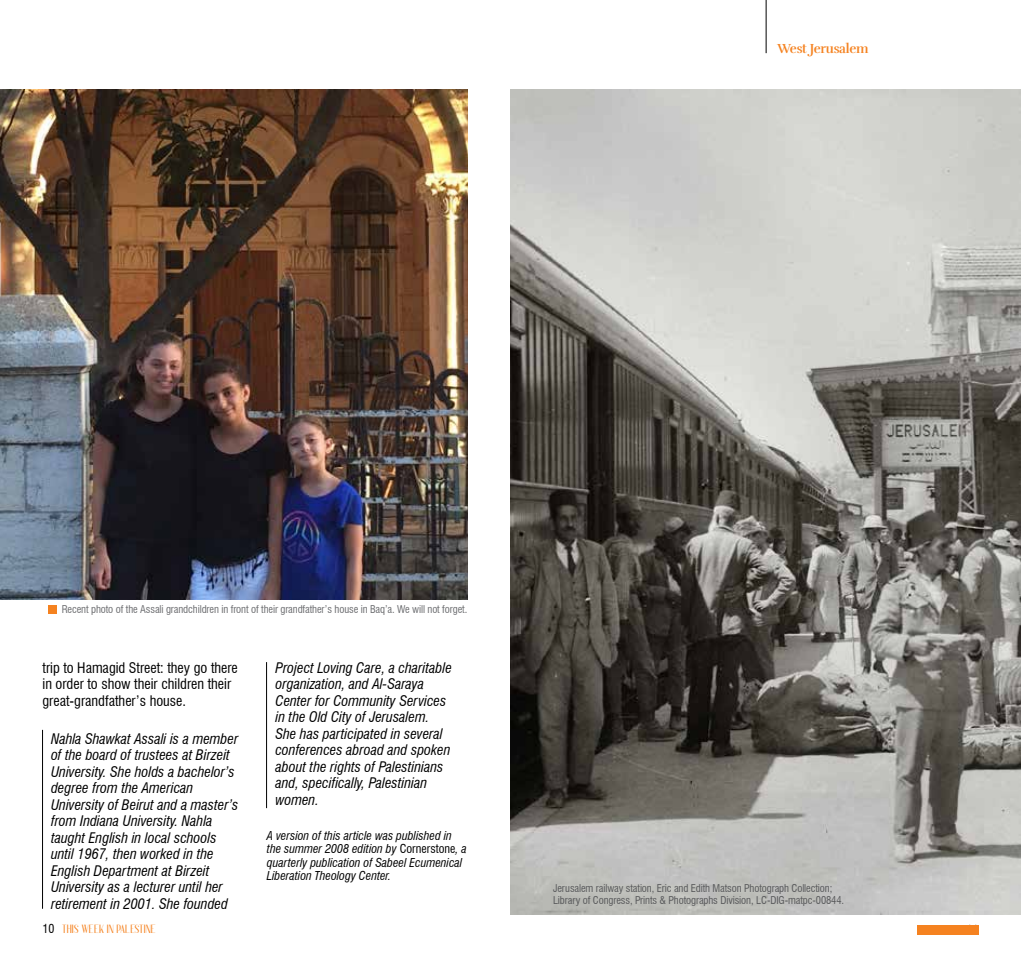
<style>
.page{position:relative;width:1021px;height:957px;background:#fff}
.page>*{position:absolute;margin:0;border:0;box-sizing:border-box;transform-origin:0 0}
.t1{font:italic condensed 14.25px/16.5px "Swiss 721 BT";color:#000}
.t2{font:condensed 14.25px/16.5px "Swiss 721 BT";color:#000}
.t3{font:700 13.5px "Rufina";letter-spacing:-.02em;color:#f58220;scale:.96 1}
.t4{font:italic condensed 12px/13.5px "Swiss 721 BT";color:#000}
.t5{font:700 12px "Anteric";color:#f58220}
.t6{font:condensed 10.5px/12px "Swiss 721 BT";letter-spacing:-.01em;color:#58595b}
.t7{font:condensed 10.5px "Swiss 721 BT";letter-spacing:-.01em;color:#6d6e71}
.s1{font-family:"Swiss 721 BT";font-weight:400;font-stretch:condensed;color:#000}
.s2{font-style:normal}
</style>
<div class="page">
<hr style="left:765px;top:0;width:1px;height:53px;background:#000">
<img style="left:0;top:89px;width:468px;height:511px">
<div style="left:48px;top:605px;width:8px;height:8px;background:#f58220"></div>
<img style="left:510px;top:89px;width:510px;height:825px">
<hr style="left:42px;top:730px;width:1px;height:178px;background:#000">
<hr style="left:266px;top:662px;width:1px;height:146px;background:#000">
<div style="left:916px;top:924px;width:62px;height:10px;background:#f58220"></div>
<p class="t3" style="left:777px;top:40px;width:96px">West Jerusalem</p>
<p class="t7" style="left:62px;top:603px;width:407px">Recent photo of the Assali grandchildren in front of their grandfather’s house in Baq’a. We will not forget.</p>
<p class="t2" style="left:43px;top:659px;width:197px">trip to Hamagid Street: they go there in order to show their children their great-grandfather’s house.</p>
<p class="t1" style="left:51px;top:730px;width:189px">Nahla Shawkat Assali is a member of the board of trustees at Birzeit<br>University. She holds a bachelor’s degree from the American<br>University of Beirut and a master’s from Indiana University. Nahla taught English in local schools until 1967, then worked in the<br>English Department at Birzeit<br>University as a lecturer until her retirement in 2001. She founded</p>
<p class="t5" style="left:43px;top:922px;width:115px"><span class="s1">10</span> THIS WEEK IN PALESTINE</p>
<p class="t1" style="left:275px;top:659px;width:178px">Project Loving Care, a charitable organization, and Al-Saraya<br>Center for Community Services in the Old City of Jerusalem.<br>She has participated in several conferences abroad and spoken about the rights of Palestinians and, specifically, Palestinian women.</p>
<p class="t4" style="left:267px;top:828px;width:201px">A version of this article was published in the summer 2008 edition by <span class="s2">Cornerstone</span>, a quarterly publication of Sabeel Ecumenical Liberation Theology Center.</p>
<p class="t6" style="left:553px;top:882px;width:292px">Jerusalem railway station, Eric and Edith Matson Photograph Collection;<br>Library of Congress, Prints &amp; Photographs Division, LC-DIG-matpc-00844.</p>
</div>
